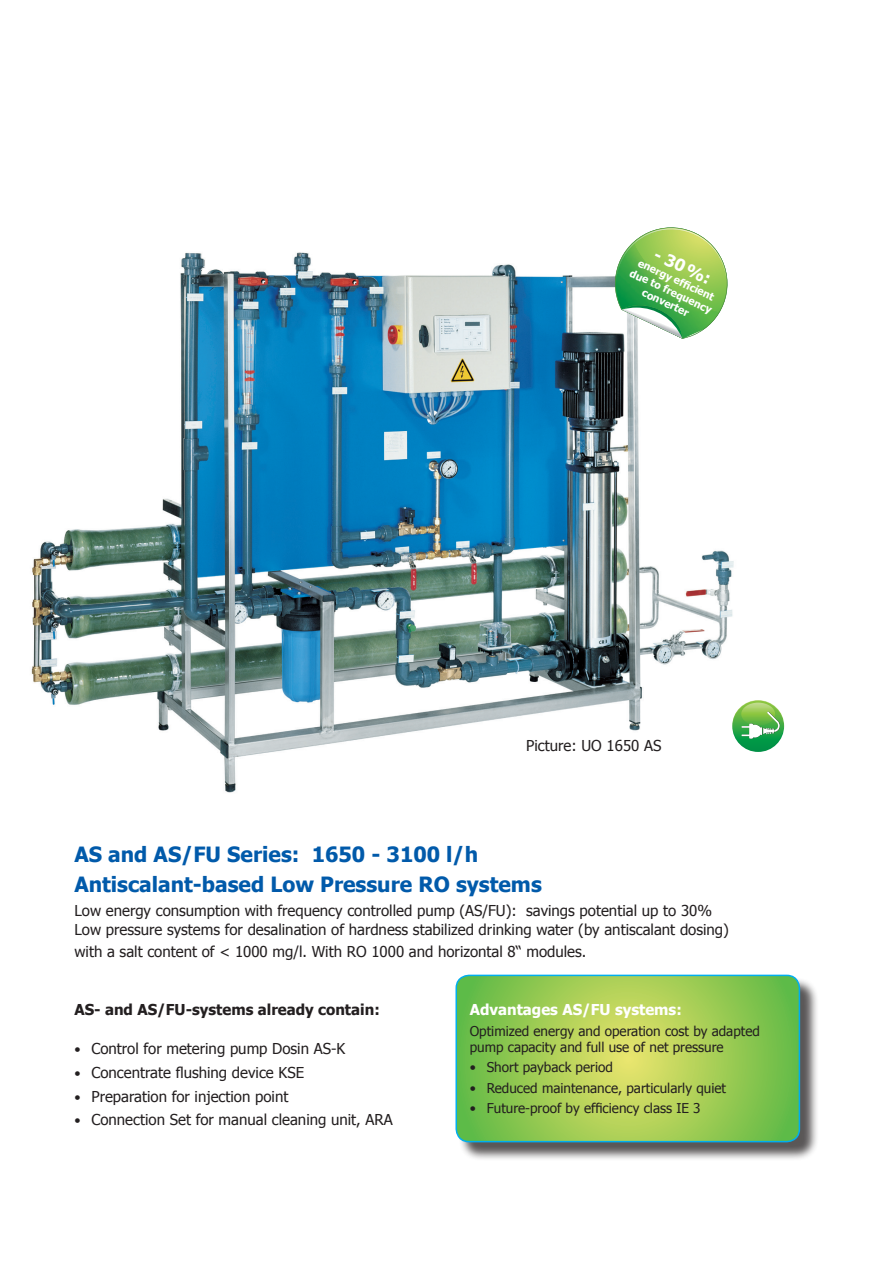
<style>
.page{position:relative;width:893px;height:1263px;background:#fff}
.page>*{position:absolute;margin:0;border:0;box-sizing:border-box;transform-origin:0 0}
.t1{font:700 21px/29.4px "Tahoma";color:#015aaa}
.t2{font:700 16.5px "Tahoma";color:#fff}
.t3{font:15px/19.5px "Tahoma";color:#231f20}
.t4{font:700 15px "Tahoma";color:#231f20}
.t5{font:700 15px "Tahoma";color:#fff}
.t6{font:13.5px/16.2px "Tahoma";color:#231f20}
.t7{font:700 10.5px/12.6px "Tahoma";color:#fff;text-align:center}
.s1{font-size:13.5px}
</style>
<div class="page">
<img style="left:31px;top:252px;width:750px;height:541px">
<svg style="left:607px;top:227px;width:128px;height:113px"></svg>
<svg style="left:732px;top:700px;width:52px;height:52px"></svg>
<svg style="left:733px;top:700px;width:50px;height:51px"></svg>
<svg style="left:741px;top:703px;width:41px;height:36px"></svg>
<div style="left:458px;top:977px;width:361px;height:184px;background:#231f20;opacity:.75"></div>
<svg style="left:456px;top:975px;width:343px;height:167px"></svg>
<div style="left:455px;top:975px;width:345px;height:167px;border:2px solid #00aeef;border-radius:13px"></div>
<p class="t2" style="left:660px;top:243px;width:62px;rotate:25deg">- 30%:</p>
<p class="t7" style="left:639px;top:255px;width:91px;rotate:25deg">energy effi cient due to frequency converter</p>
<p class="t3" style="left:526px;top:735px;width:137px">Picture: UO 1650 AS</p>
<h1 class="t1" style="left:74px;top:839px;width:469px">AS and AS/FU Series: 1650 - 3100 l/h<br>Antiscalant-based Low Pressure RO systems</h1>
<p class="t3" style="left:74px;top:900px;width:656px">Low energy consumption with frequency controlled pump (AS/FU): savings potential up to 30%<br>Low pressure systems for desalination of hardness stabilized drinking water (by antiscalant dosing)</p>
<p class="t3" style="left:74px;top:941px;width:513px">with a salt content of &lt; 1000 mg/l. With RO 1000 and horizontal 8“ modules.</p>
<p class="t4" style="left:74px;top:999px;width:307px">AS- and AS/FU-systems already contain:</p>
<p class="t3" style="left:74px;top:1038px;width:272px"><span class="s1">•</span> Control for metering pump Dosin AS-K</p>
<p class="t3" style="left:74px;top:1062px;width:231px"><span class="s1">•</span> Concentrate flushing device KSE</p>
<p class="t3" style="left:74px;top:1086px;width:215px"><span class="s1">•</span> Preparation for injection point</p>
<p class="t3" style="left:74px;top:1109px;width:320px"><span class="s1">•</span> Connection Set for manual cleaning unit, ARA</p>
<p class="t5" style="left:470px;top:999px;width:214px">Advantages AS/FU systems:</p>
<p class="t6" style="left:470px;top:1022px;width:292px">Optimized energy and operation cost by adapted pump capacity and full use of net pressure</p>
<p class="t6" style="left:470px;top:1059px;width:145px">• Short payback period</p>
<p class="t6" style="left:470px;top:1079px;width:258px">• Reduced maintenance, particularly quiet</p>
<p class="t6" style="left:470px;top:1100px;width:232px">• Future-proof by efficiency class IE 3</p>
</div>
